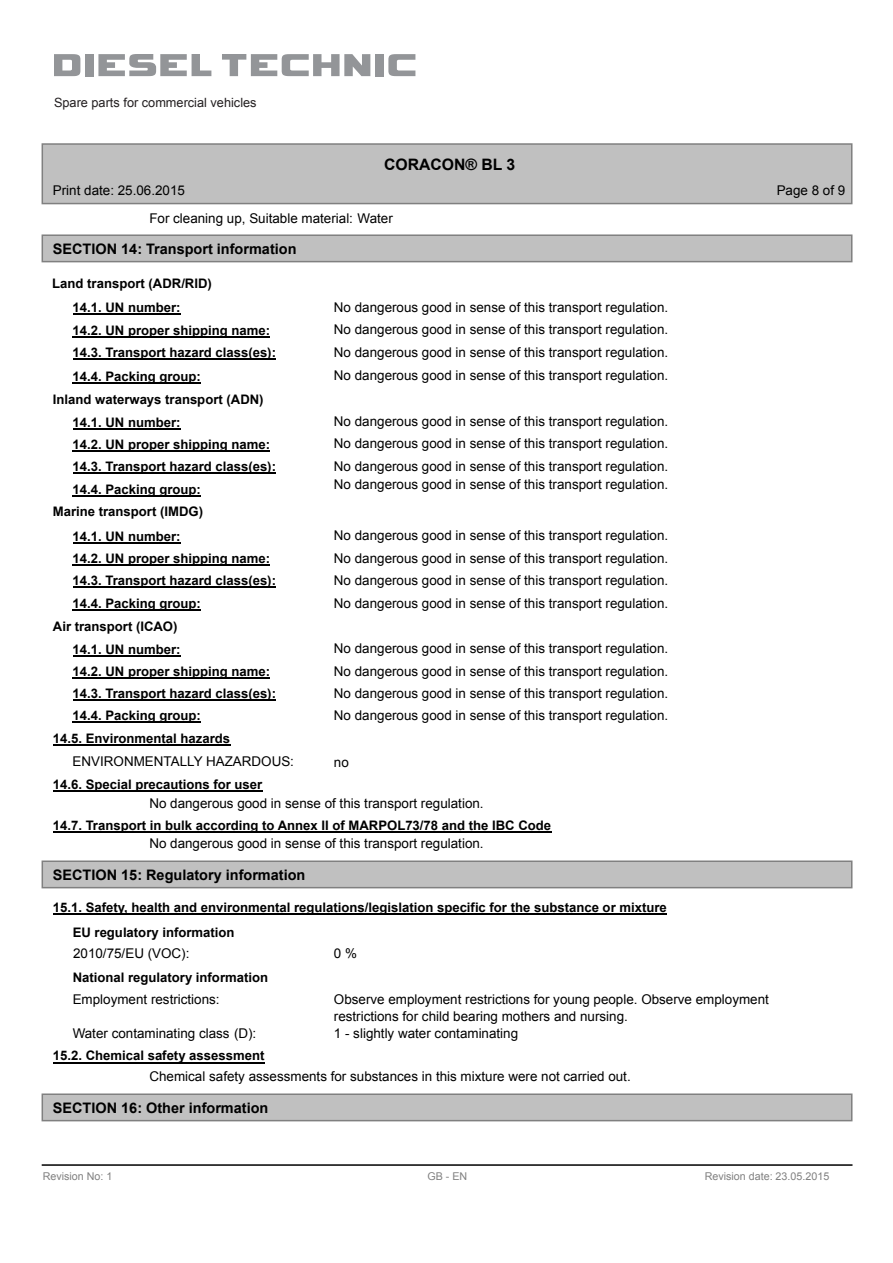
<style>
.page{position:relative;width:893px;height:1263px;background:#fff}
.page>*{position:absolute;margin:0;border:0;box-sizing:border-box;transform-origin:0 0}
.t1{font:700 15.75px "Arial";color:#000}
.t2{font:700 14.4px "Arial";color:#000}
.t3{font:13.35px/17.1px "Arial";color:#000}
.t4{font:700 13.2px/24px "Arial";color:#000}
.t5{font:12.75px "Arial";color:#231f20}
.t6{font:10.8px "Arial";color:#808080}
</style>
<div class="page">
<div style="left:42px;top:144px;width:810px;height:60px;background:#c0c0c0"></div>
<div style="left:42px;top:143px;width:810px;height:61px;border:2px solid #808080"></div>
<div style="left:42px;top:235px;width:810px;height:27px;background:#c0c0c0"></div>
<div style="left:42px;top:234px;width:810px;height:28px;border:2px solid #808080"></div>
<div style="left:42px;top:861px;width:810px;height:27px;background:#c0c0c0"></div>
<div style="left:42px;top:860px;width:810px;height:28px;border:2px solid #808080"></div>
<div style="left:42px;top:1094px;width:810px;height:27px;background:#c0c0c0"></div>
<div style="left:42px;top:1093px;width:810px;height:28px;border:2px solid #808080"></div>
<hr style="left:42px;top:1164px;width:810px;height:2px;background:#000">
<hr style="left:73px;top:313px;width:108px;height:2px;background:#000">
<hr style="left:73px;top:336px;width:197px;height:1px;background:#000">
<hr style="left:73px;top:358px;width:32px;height:2px;background:#000">
<hr style="left:105px;top:358px;width:143px;height:2px;background:#000">
<hr style="left:248px;top:358px;width:28px;height:2px;background:#000">
<hr style="left:73px;top:382px;width:128px;height:1px;background:#000">
<hr style="left:73px;top:428px;width:108px;height:1px;background:#000">
<hr style="left:73px;top:450px;width:197px;height:1px;background:#000">
<hr style="left:73px;top:473px;width:32px;height:1px;background:#000">
<hr style="left:105px;top:473px;width:143px;height:1px;background:#000">
<svg style="left:248px;top:473px;width:28px;height:1px"></svg>
<hr style="left:73px;top:495px;width:128px;height:2px;background:#000">
<hr style="left:73px;top:542px;width:108px;height:1px;background:#000">
<hr style="left:73px;top:564px;width:197px;height:2px;background:#000">
<hr style="left:73px;top:587px;width:32px;height:1px;background:#000">
<hr style="left:105px;top:587px;width:143px;height:1px;background:#000">
<svg style="left:248px;top:587px;width:28px;height:1px"></svg>
<hr style="left:73px;top:609px;width:128px;height:2px;background:#000">
<hr style="left:73px;top:655px;width:108px;height:2px;background:#000">
<hr style="left:73px;top:677px;width:197px;height:1px;background:#000">
<hr style="left:73px;top:699px;width:32px;height:2px;background:#000">
<hr style="left:105px;top:699px;width:143px;height:2px;background:#000">
<hr style="left:248px;top:699px;width:28px;height:2px;background:#000">
<hr style="left:73px;top:722px;width:128px;height:1px;background:#000">
<hr style="left:53px;top:744px;width:177px;height:1px;background:#000">
<hr style="left:53px;top:790px;width:209px;height:2px;background:#000">
<hr style="left:53px;top:831px;width:498px;height:1px;background:#000">
<hr style="left:53px;top:913px;width:614px;height:1px;background:#000">
<hr style="left:53px;top:1062px;width:211px;height:1px;background:#000">
<svg style="left:54px;top:54px;width:26px;height:22px"></svg>
<div style="left:85px;top:54px;width:8px;height:22px;background:#939598"></div>
<svg style="left:98px;top:54px;width:113px;height:22px"></svg>
<svg style="left:222px;top:54px;width:148px;height:22px"></svg>
<div style="left:375px;top:54px;width:9px;height:22px;background:#939598"></div>
<svg style="left:388px;top:54px;width:27px;height:22px"></svg>
<p class="t5" style="left:54px;top:94px;width:204px">Spare parts for commercial vehicles</p>
<p class="t1" style="left:384px;top:154px;width:133px">CORACON® BL 3</p>
<p class="t3" style="left:53px;top:182px;width:134px">Print date: 25.06.2015</p>
<p class="t3" style="left:777px;top:182px;width:70px">Page 8 of 9</p>
<p class="t3" style="left:149px;top:209px;width:245px">For cleaning up, Suitable material: Water</p>
<p class="t2" style="left:53px;top:239px;width:245px">SECTION 14: Transport information</p>
<p class="t4" style="left:73px;top:272px;width:141px;text-indent:-20px">Land transport (ADR/RID)<br>14.1. UN number:</p>
<p class="t3" style="left:334px;top:298px;width:336px">No dangerous good in sense of this transport regulation.</p>
<p class="t4" style="left:73px;top:318px;width:199px">14.2. UN proper shipping name:</p>
<p class="t3" style="left:334px;top:321px;width:336px">No dangerous good in sense of this transport regulation.</p>
<p class="t4" style="left:73px;top:341px;width:205px">14.3. Transport hazard class(es):</p>
<p class="t3" style="left:334px;top:343px;width:336px">No dangerous good in sense of this transport regulation.</p>
<p class="t4" style="left:73px;top:364px;width:130px">14.4. Packing group:</p>
<p class="t3" style="left:334px;top:367px;width:336px">No dangerous good in sense of this transport regulation.</p>
<p class="t4" style="left:73px;top:388px;width:193px;line-height:22.8px;text-indent:-20px">Inland waterways transport (ADN)<br>14.1. UN number:</p>
<p class="t3" style="left:334px;top:413px;width:336px">No dangerous good in sense of this transport regulation.</p>
<p class="t4" style="left:73px;top:432px;width:199px">14.2. UN proper shipping name:</p>
<p class="t3" style="left:334px;top:435px;width:336px">No dangerous good in sense of this transport regulation.</p>
<p class="t4" style="left:73px;top:455px;width:205px">14.3. Transport hazard class(es):</p>
<p class="t3" style="left:334px;top:458px;width:336px">No dangerous good in sense of this transport regulation.</p>
<p class="t4" style="left:73px;top:478px;width:130px">14.4. Packing group:</p>
<p class="t3" style="left:334px;top:476px;width:336px">No dangerous good in sense of this transport regulation.</p>
<p class="t4" style="left:53px;top:499px;width:152px;line-height:24.6px;text-align:center">Marine transport (IMDG)<br>14.1. UN number:</p>
<p class="t3" style="left:334px;top:527px;width:336px">No dangerous good in sense of this transport regulation.</p>
<p class="t4" style="left:73px;top:546px;width:199px">14.2. UN proper shipping name:</p>
<p class="t3" style="left:334px;top:549px;width:336px">No dangerous good in sense of this transport regulation.</p>
<p class="t4" style="left:73px;top:569px;width:205px">14.3. Transport hazard class(es):</p>
<p class="t3" style="left:334px;top:572px;width:336px">No dangerous good in sense of this transport regulation.</p>
<p class="t4" style="left:73px;top:591px;width:130px">14.4. Packing group:</p>
<p class="t3" style="left:334px;top:594px;width:336px">No dangerous good in sense of this transport regulation.</p>
<p class="t4" style="left:53px;top:614px;width:129px;line-height:23.4px;text-align:right">Air transport (ICAO)<br>14.1. UN number:</p>
<p class="t3" style="left:334px;top:640px;width:336px">No dangerous good in sense of this transport regulation.</p>
<p class="t4" style="left:73px;top:659px;width:199px">14.2. UN proper shipping name:</p>
<p class="t3" style="left:334px;top:662px;width:336px">No dangerous good in sense of this transport regulation.</p>
<p class="t4" style="left:73px;top:681px;width:205px">14.3. Transport hazard class(es):</p>
<p class="t3" style="left:334px;top:685px;width:336px">No dangerous good in sense of this transport regulation.</p>
<p class="t4" style="left:73px;top:704px;width:130px">14.4. Packing group:</p>
<p class="t3" style="left:334px;top:707px;width:336px">No dangerous good in sense of this transport regulation.</p>
<p class="t4" style="left:53px;top:726px;width:179px">14.5. Environmental hazards</p>
<p class="t3" style="left:73px;top:753px;width:223px">ENVIRONMENTALLY HAZARDOUS:</p>
<p class="t3" style="left:334px;top:753px;width:16px">no</p>
<p class="t4" style="left:53px;top:772px;width:211px">14.6. Special precautions for user</p>
<p class="t3" style="left:149px;top:794px;width:336px">No dangerous good in sense of this transport regulation.</p>
<p class="t4" style="left:53px;top:813px;width:500px">14.7. Transport in bulk according to Annex II of MARPOL73/78 and the IBC Code</p>
<p class="t3" style="left:149px;top:835px;width:336px">No dangerous good in sense of this transport regulation.</p>
<p class="t2" style="left:53px;top:865px;width:254px">SECTION 15: Regulatory information</p>
<p class="t4" style="left:73px;top:894px;width:596px;line-height:25.2px;text-indent:-20px">15.1. Safety, health and environmental regulations/legislation specific for the substance or mixture<br>EU regulatory information</p>
<p class="t3" style="left:73px;top:945px;width:118px">2010/75/EU (VOC):</p>
<p class="t3" style="left:334px;top:945px;width:25px">0 %</p>
<p class="t4" style="left:73px;top:965px;width:197px">National regulatory information</p>
<p class="t3" style="left:334px;top:991px;width:436px">Observe employment restrictions for young people. Observe employment restrictions for child bearing mothers and nursing.</p>
<p class="t3" style="left:73px;top:991px;width:148px">Employment restrictions:</p>
<p class="t3" style="left:73px;top:1025px;width:185px">Water contaminating class (D):</p>
<p class="t3" style="left:334px;top:1025px;width:186px">1 - slightly water contaminating</p>
<p class="t4" style="left:53px;top:1044px;width:213px">15.2. Chemical safety assessment</p>
<p class="t3" style="left:149px;top:1068px;width:483px">Chemical safety assessments for substances in this mixture were not carried out.</p>
<p class="t2" style="left:53px;top:1098px;width:217px">SECTION 16: Other information</p>
<p class="t6" style="left:43px;top:1169px;width:71px">Revision No: 1</p>
<p class="t6" style="left:427px;top:1169px;width:41px">GB - EN</p>
<p class="t6" style="left:705px;top:1169px;width:126px">Revision date: 23.05.2015</p>
</div>
